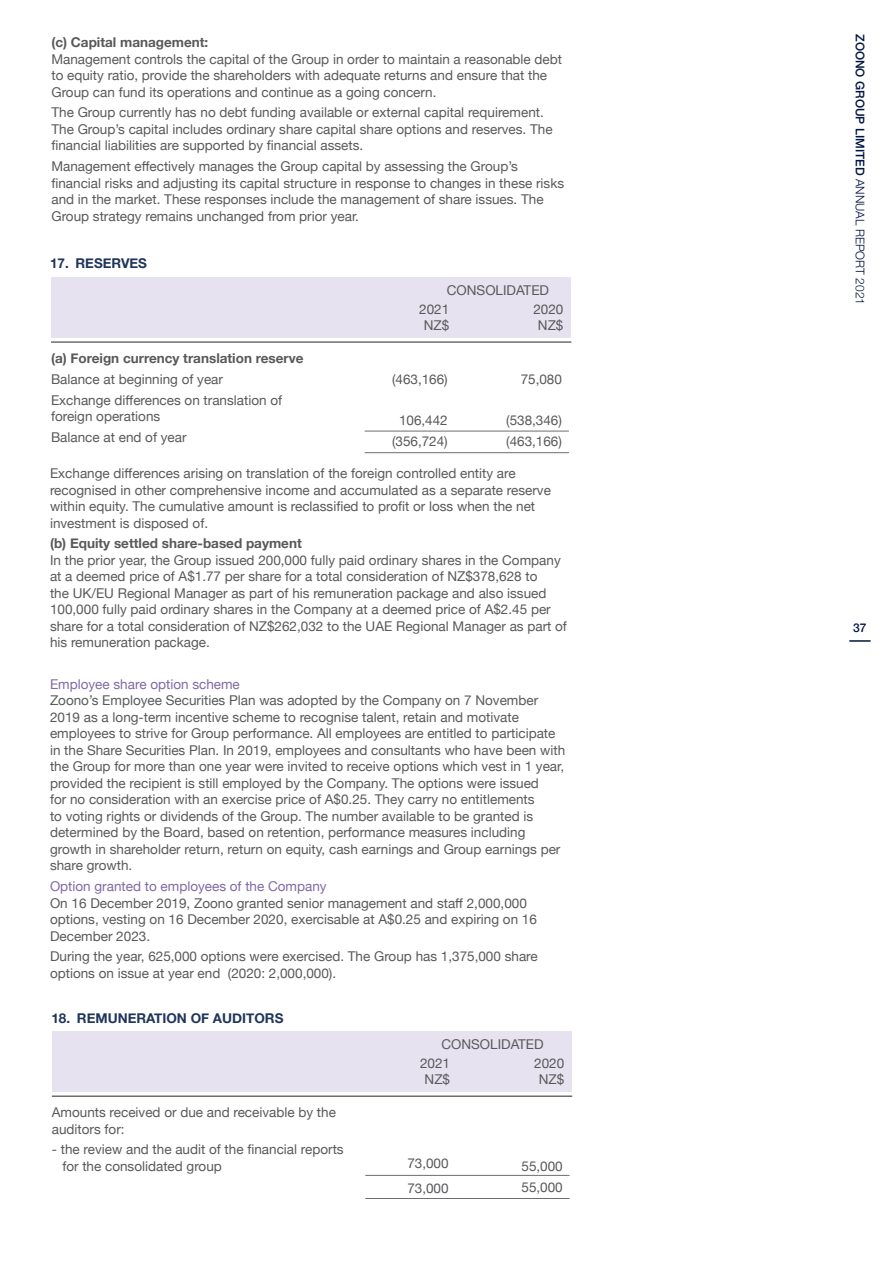
<style>
.page{position:relative;width:893px;height:1263px;background:#fff}
.page>*{position:absolute;margin:0;border:0;box-sizing:border-box;transform-origin:0 0}
.t1{font:13.5px/16.5px "Helvetica Neue";color:#58595b}
.t2{font:700 13.5px "Helvetica Neue";color:#58595b}
.t3{font:13.5px "Helvetica Neue";color:#8069a4}
.t4{font:700 13.5px "Helvetica Neue";color:#20355b}
.t5{font:500 12px "Helvetica Neue";color:#001641}
.s1{font-weight:300}
</style>
<div class="page">
<hr style="left:849px;top:640px;width:22px;height:2px;background:#001641">
<div style="left:52px;top:277px;width:519px;height:60px;background:#e6e2ef"></div>
<hr style="left:51px;top:341px;width:520px;height:2px;background:#6d6e71">
<hr style="left:365px;top:452px;width:204px;height:1px;background:#6d6e71">
<hr style="left:365px;top:431px;width:204px;height:1px;background:#6d6e71">
<div style="left:52px;top:1031px;width:520px;height:60px;background:#e6e2ef"></div>
<hr style="left:52px;top:1095px;width:520px;height:2px;background:#6d6e71">
<hr style="left:365px;top:1198px;width:204px;height:1px;background:#6d6e71">
<hr style="left:365px;top:1175px;width:204px;height:1px;background:#6d6e71">
<p class="t2" style="left:51px;top:32px;width:158px">(c) Capital management:</p>
<p class="t1" style="left:51px;top:51px;width:512px">Management controls the capital of the Group in order to maintain a reasonable debt to equity ratio, provide the shareholders with adequate returns and ensure that the<br>Group can fund its operations and continue as a going concern.</p>
<p class="t1" style="left:51px;top:105px;width:503px">The Group currently has no debt funding available or external capital requirement.<br>The Group’s capital includes ordinary share capital share options and reserves. The financial liabilities are supported by financial assets.</p>
<p class="t1" style="left:51px;top:159px;width:514px">Management effectively manages the Group capital by assessing the Group’s financial risks and adjusting its capital structure in response to changes in these risks and in the market. These responses include the management of share issues. The Group strategy remains unchanged from prior year.</p>
<p class="t4" style="left:50px;top:253px;width:99px">17. RESERVES</p>
<p class="t2" style="left:51px;top:348px;width:254px">(a) Foreign currency translation reserve</p>
<p class="t1" style="left:51px;top:369px;width:233px;line-height:20.7px">Balance at beginning of year<br>Exchange differences on translation of</p>
<p class="t1" style="left:51px;top:407px;width:137px;line-height:20.7px">foreign operations<br>Balance at end of year</p>
<p class="t1" style="left:447px;top:282px;width:104px">CONSOLIDATED</p>
<p class="t1" style="left:419px;top:301px;width:32px;text-align:center">2021<br>NZ$</p>
<p class="t1" style="left:392px;top:371px;width:57px">(463,166)</p>
<p class="t1" style="left:392px;top:411px;width:57px;line-height:20.7px;text-align:center">106,442 (356,724)</p>
<p class="t1" style="left:533px;top:301px;width:32px;text-align:center">2020<br>NZ$</p>
<p class="t1" style="left:521px;top:371px;width:43px">75,080</p>
<p class="t1" style="left:506px;top:411px;width:57px;line-height:20.7px">(538,346) (463,166)</p>
<p class="t1" style="left:50px;top:466px;width:502px">Exchange differences arising on translation of the foreign controlled entity are recognised in other comprehensive income and accumulated as a separate reserve within equity. The cumulative amount is reclassified to profit or loss when the net investment is disposed of.</p>
<p class="t2" style="left:50px;top:533px;width:253px">(b) Equity settled share-based payment</p>
<p class="t1" style="left:50px;top:552px;width:518px">In the prior year, the Group issued 200,000 fully paid ordinary shares in the Company at a deemed price of A$1.77 per share for a total consideration of NZ$378,628 to<br>the UK/EU Regional Manager as part of his remuneration package and also issued 100,000 fully paid ordinary shares in the Company at a deemed price of A$2.45 per share for a total consideration of NZ$262,032 to the UAE Regional Manager as part of his remuneration package.</p>
<p class="t3" style="left:50px;top:674px;width:191px">Employee share option scheme</p>
<p class="t1" style="left:50px;top:693px;width:517px">Zoono’s Employee Securities Plan was adopted by the Company on 7 November 2019 as a long-term incentive scheme to recognise talent, retain and motivate employees to strive for Group performance. All employees are entitled to participate in the Share Securities Plan. In 2019, employees and consultants who have been with the Group for more than one year were invited to receive options which vest in 1 year, provided the recipient is still employed by the Company. The options were issued<br>for no consideration with an exercise price of A$0.25. They carry no entitlements<br>to voting rights or dividends of the Group. The number available to be granted is determined by the Board, based on retention, performance measures including growth in shareholder return, return on equity, cash earnings and Group earnings per share growth.</p>
<p class="t3" style="left:50px;top:876px;width:278px">Option granted to employees of the Company</p>
<p class="t1" style="left:50px;top:895px;width:488px">On 16 December 2019, Zoono granted senior management and staff 2,000,000 options, vesting on 16 December 2020, exercisable at A$0.25 and expiring on 16<br>December 2023.</p>
<p class="t1" style="left:50px;top:949px;width:489px">During the year, 625,000 options were exercised. The Group has 1,375,000 share options on issue at year end (2020: 2,000,000).</p>
<p class="t4" style="left:51px;top:1007px;width:233px">18. REMUNERATION OF AUDITORS</p>
<p class="t1" style="left:420px;top:1055px;width:32px;text-align:center">2021<br>NZ$</p>
<p class="t1" style="left:534px;top:1055px;width:32px;text-align:center">2020<br>NZ$</p>
<p class="t1" style="left:52px;top:1105px;width:286px">Amounts received or due and receivable by the auditors for:</p>
<p class="t1" style="left:62px;top:1142px;width:283px;text-indent:-11px">- the review and the audit of the financial reports for the consolidated group</p>
<p class="t1" style="left:441px;top:1037px;width:104px">CONSOLIDATED</p>
<p class="t1" style="left:407px;top:1151px;width:43px;line-height:25.2px">73,000<br>73,000</p>
<p class="t1" style="left:521px;top:1156px;width:43px;line-height:20.7px">55,000<br>55,000</p>
<p class="t5" style="left:870px;top:34px;width:272px;rotate:90deg">ZOONO GROUP LIMITED <span class="s1">ANNUAL REPORT 2021</span></p>
<p class="t5" style="left:853px;top:618px;width:15px">37</p>
</div>
